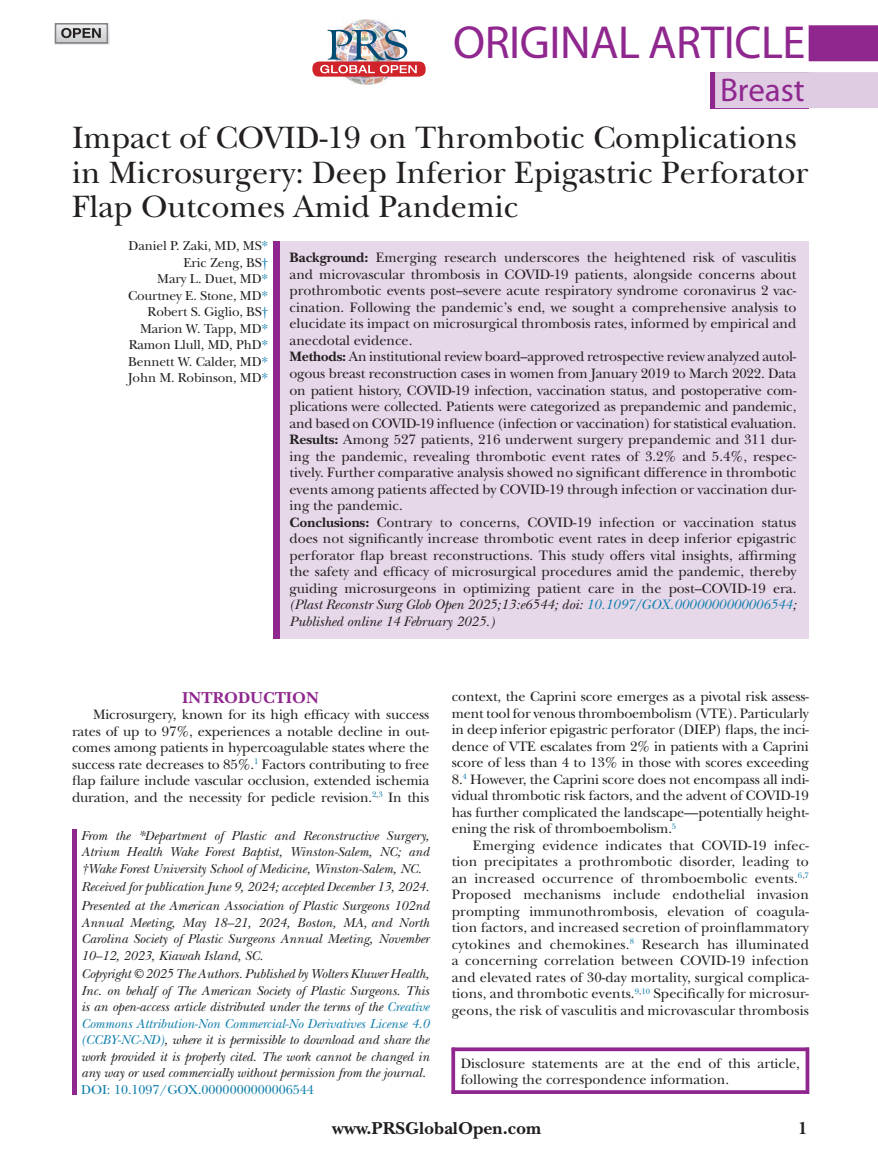
<style>
.page{position:relative;width:878px;height:1175px;background:#fff}
.page>*{position:absolute;margin:0;border:0;box-sizing:border-box;transform-origin:0 0}
.t1{font:46.5px "Myriad Pro";letter-spacing:-.01em;color:#8f278f}
.t2{font:33px "Myriad Pro";color:#8f278f}
.t3{font:32.25px/34.5px "New Baskerville Std";color:#231f20}
.t4{font:700 18px "New Baskerville Std";color:#231f20}
.t5{font:700 16.5px "New Baskerville Std";color:#8f278f}
.t6{font:14.25px/16.5px "New Baskerville Std";color:#231f20;text-align:justify}
.t7{font:italic 13.5px/16.5px "New Baskerville Std";color:#231f20;text-align:justify}
.t8{font:13.5px/16.5px "New Baskerville Std";letter-spacing:-.01em;color:#231f20;text-align:right}
.t9{font:13.5px "New Baskerville Std";color:#0f7eac}
.s1{color:#0f7eac}
.s2{font-weight:700}
.s3{font-style:italic}
.s4{font-style:italic;color:#0f7eac}
</style>
<div class="page">
<div style="left:710px;top:72px;width:98px;height:36px;background:#8f278f"></div>
<div style="left:715px;top:72px;width:163px;height:36px;background:#dfcce3"></div>
<div style="left:808px;top:25px;width:70px;height:36px;background:#8f278f"></div>
<img style="left:343px;top:20px;width:48px;height:64px">
<div style="left:312px;top:61px;width:113px;height:16px;background:#d1232a;border-radius:7px"></div>
<img style="left:320px;top:29px;width:97px;height:44px">
<div style="left:274px;top:126px;width:534px;height:512px;background:#e6d8e9"></div>
<div style="left:274px;top:240px;width:6px;height:109px;background:#8f278f"></div>
<div style="left:274px;top:339px;width:6px;height:93px;background:#8f278f"></div>
<div style="left:274px;top:421px;width:6px;height:93px;background:#8f278f"></div>
<div style="left:274px;top:504px;width:6px;height:134px;background:#8f278f"></div>
<hr style="left:72px;top:829px;width:4px;height:49px;background:#8f278f">
<hr style="left:72px;top:878px;width:4px;height:19px;background:#8f278f">
<hr style="left:72px;top:897px;width:4px;height:68px;background:#8f278f">
<hr style="left:72px;top:965px;width:4px;height:118px;background:#8f278f">
<hr style="left:72px;top:1081px;width:4px;height:13px;background:#8f278f">
<div style="left:272px;top:126px;width:536px;height:115px;background:#fff"></div>
<img style="left:54px;top:23px;width:55px;height:22px">
<svg style="left:451px;top:1047px;width:4px;height:47px"></svg>
<svg style="left:805px;top:1047px;width:4px;height:47px"></svg>
<svg style="left:452px;top:1047px;width:356px;height:4px"></svg>
<svg style="left:452px;top:1090px;width:356px;height:4px"></svg>
<div style="left:55px;top:23px;width:53px;height:21px;border:2px solid #808285"></div>
<svg style="left:61px;top:28px;width:40px;height:10px"></svg>
<h1 class="t1" style="left:453px;top:14px;width:354px">ORIGINAL ARTICLE</h1>
<h2 class="t2" style="left:720px;top:69px;width:86px">BREAST</h2>
<h3 class="t3" style="left:72px;top:121px;width:737px">Impact of COVID-19 on Thrombotic Complications in Microsurgery: Deep Inferior Epigastric Perforator<br>Flap Outcomes Amid Pandemic</h3>
<p class="t8" style="left:128px;top:238px;width:142px">Daniel P. Zaki, MD, MS<span class="s1">*<br></span>Eric Zeng, BS<span class="s1">†<br></span>Mary L. Duet, MD<span class="s1">*<br></span>Courtney E. Stone, MD<span class="s1">*<br></span>Robert S. Giglio, BS<span class="s1">†<br></span>Marion W. Tapp, MD<span class="s1">*<br></span>Ramon Llull, MD, PhD<span class="s1">*<br></span>Bennett W. Calder, MD<span class="s1">*<br></span>John M. Robinson, MD<span class="s1">*</span></p>
<p class="t6" style="left:289px;top:250px;width:508px;text-align:left"><span class="s2">Background:</span> Emerging research underscores the heightened risk of vasculitis and microvascular thrombosis in COVID-19 patients, alongside concerns about prothrombotic events post–severe acute respiratory syndrome coronavirus 2 vac&shy;cination. Following the pandemic’s end, we sought a comprehensive analysis to elucidate its impact on microsurgical thrombosis rates, informed by empirical and anecdotal evidence.<br><span class="s2">Methods:</span> An institutional review board–approved retrospective review analyzed autol&shy;ogous breast reconstruction cases in women from January 2019 to March 2022. Data on patient history, COVID-19 infection, vaccination status, and postoperative com&shy;plications were collected. Patients were categorized as prepandemic and pandemic, and based on COVID-19 influence (infection or vaccination) for statistical evaluation.<br><span class="s2">Results:</span> Among 527 patients, 216 underwent surgery prepandemic and 311 dur&shy;ing the pandemic, revealing thrombotic event rates of 3.2% and 5.4%, respec&shy;tively. Further comparative analysis showed no significant difference in thrombotic events among patients affected by COVID-19 through infection or vaccination dur&shy;ing the pandemic.<br><span class="s2">Conclusions:</span> Contrary to concerns, COVID-19 infection or vaccination status does not significantly increase thrombotic event rates in deep inferior epigastric perforator flap breast reconstructions. This study offers vital insights, affirming the safety and efficacy of microsurgical procedures amid the pandemic, thereby guiding microsurgeons in optimizing patient care in the post–COVID-19 era. <span class="s3">(Plast Reconstr Surg Glob Open 2025;13:e6544; doi:</span> <span class="s4">10.1097/GOX.0000000000006544</span><span class="s3">; Published online 14 February 2025.)</span></p>
<p class="t5" style="left:182px;top:688px;width:138px">INTRODUCTION</p>
<p class="t6" style="left:72px;top:706px;width:359px;text-indent:21px">Microsurgery, known for its high efficacy with success rates of up to 97%, experiences a notable decline in out&shy;comes among patients in hypercoagulable states where the success rate decreases to 85%.<sup>1</sup> Factors contributing to free flap failure include vascular occlusion, extended ischemia duration, and the necessity for pedicle revision.<sup>2</sup><sup>,</sup><sup>3</sup> In this</p>
<p class="t7" style="left:81px;top:827px;width:350px">From the *Department of Plastic and Reconstructive Surgery, Atrium Health Wake Forest Baptist, Winston-Salem, NC; and †Wake Forest University School of Medicine, Winston-Salem, NC.</p>
<p class="t7" style="left:81px;top:877px;width:350px;line-height:18.8px">Received for publication June 9, 2024; accepted December 13, 2024.<br>Presented at the American Association of Plastic Surgeons 102nd</p>
<p class="t7" style="left:81px;top:914px;width:350px">Annual Meeting, May 18–21, 2024, Boston, MA, and North Carolina Society of Plastic Surgeons Annual Meeting, November 10–12, 2023, Kiawah Island, SC.</p>
<p class="t7" style="left:81px;top:965px;width:350px">Copyright © 2025 The Authors. Published by Wolters Kluwer Health, Inc. on behalf of The American Society of Plastic Surgeons. This is an open-access article distributed under the terms of the <span class="s1">Creative Commons Attribution-Non Commercial-No Derivatives License 4.0 (CCBY-NC-ND)</span>, where it is permissible to download and share the work provided it is properly cited. The work cannot be changed in any way or used commercially without permission from the journal.</p>
<p class="t9" style="left:81px;top:1081px;width:234px">DOI: 10.1097/GOX.0000000000006544</p>
<p class="t6" style="left:451px;top:688px;width:359px">context, the Caprini score emerges as a pivotal risk assess&shy;ment tool for venous thromboembolism (VTE). Particularly in deep inferior epigastric perforator (DIEP) flaps, the inci&shy;dence of VTE escalates from 2% in patients with a Caprini score of less than 4 to 13% in those with scores exceeding 8.<sup>4</sup> However, the Caprini score does not encompass all indi&shy;vidual thrombotic risk factors, and the advent of COVID-19 has further complicated the landscape—potentially height&shy;ening the risk of thromboembolism.<sup>5</sup></p>
<p class="t6" style="left:451px;top:837px;width:359px;text-indent:21px">Emerging evidence indicates that COVID-19 infec&shy;tion precipitates a prothrombotic disorder, leading to an increased occurrence of thromboembolic events.<sup>6</sup><sup>,</sup><sup>7<br></sup>Proposed mechanisms include endothelial invasion prompting immunothrombosis, elevation of coagula&shy;tion factors, and increased secretion of proinflammatory cytokines and chemokines.<sup>8</sup> Research has illuminated a concerning correlation between COVID-19 infection and elevated rates of 30-day mortality, surgical complica&shy;tions, and thrombotic events.<sup>9</sup><sup>,</sup><sup>10</sup> Specifically for microsur&shy;geons, the risk of vasculitis and microvascular thrombosis</p>
<p class="t6" style="left:460px;top:1054px;width:341px">Disclosure statements are at the end of this article, following the correspondence information.</p>
<p class="t4" style="left:332px;top:1118px;width:210px">www.PRSGlobalOpen.com</p>
<p class="t4" style="left:798px;top:1118px;width:11px">1</p>
</div>
